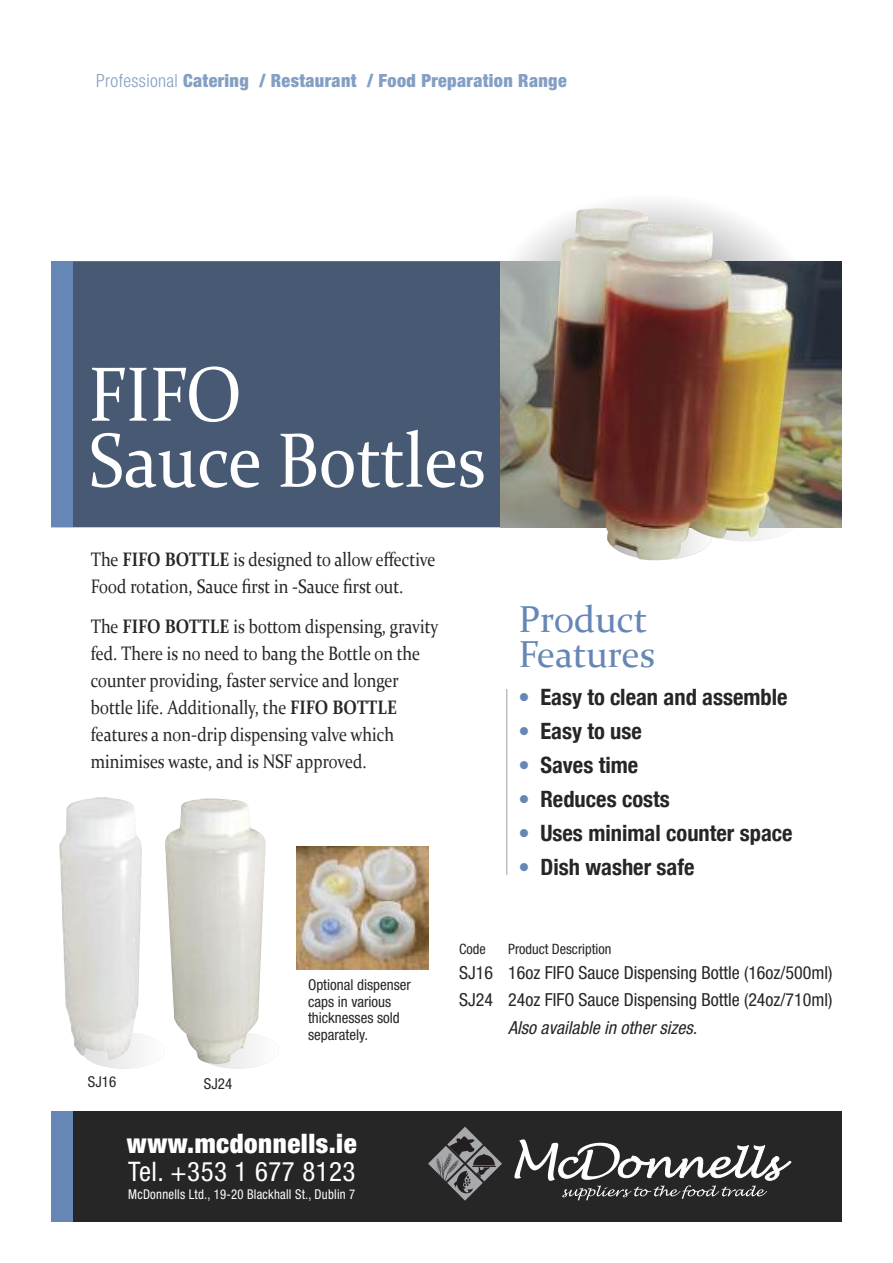
<style>
.page{position:relative;width:893px;height:1263px;background:#fff}
.page>*{position:absolute;margin:0;border:0;box-sizing:border-box;transform-origin:0 0}
.t1{font:77.4px/66px "Constantia";color:#fff;scale:.9 1}
.t2{font:37.5px/34.5px "Constantia";color:#6687b5}
.t3{font:900 condensed 26.85px "Helvetica Neue";letter-spacing:.02em;color:#fff}
.t4{font:condensed 26.85px "Helvetica Neue";letter-spacing:.02em;color:#fff}
.t5{font:700 condensed 22.5px "Helvetica Neue";color:#272627}
.t6{font:19.5px/27px "Constantia";color:#272627;scale:.85 1}
.t7{font:900 condensed 18.15px "Helvetica Neue";letter-spacing:.02em;color:#849fc4}
.t8{font:condensed 18px/27.5px "Helvetica Neue";color:#272627}
.t9{font:italic condensed 18px "Helvetica Neue";color:#272627}
.t10{font:condensed 15px/16.5px "Helvetica Neue";color:#272627}
.t11{font:condensed 14.25px "Helvetica Neue";color:#272627}
.t12{font:condensed 13.5px "Helvetica Neue";letter-spacing:.02em;color:#fff;scale:.94 1}
.s1{font-weight:300}
.s2{font-weight:700}
.s3{color:#6687b5}
</style>
<div class="page">
<svg style="left:82px;top:1032px;width:83px;height:37px"></svg>
<svg style="left:196px;top:1032px;width:83px;height:37px"></svg>
<svg style="left:493px;top:194px;width:315px;height:212px"></svg>
<div style="left:54px;top:1111px;width:788px;height:111px;background:#272627"></div>
<svg style="left:514px;top:1139px;width:278px;height:61px"></svg>
<svg style="left:428px;top:1127px;width:74px;height:73px"></svg>
<div style="left:51px;top:1111px;width:22px;height:111px;background:#6687b5"></div>
<div style="left:73px;top:262px;width:769px;height:265px;background:#475973"></div>
<div style="left:51px;top:262px;width:22px;height:265px;background:#6687b5"></div>
<hr style="left:506px;top:689px;width:1px;height:186px;background:#bebebe">
<img style="left:59px;top:797px;width:83px;height:263px">
<img style="left:165px;top:798px;width:101px;height:266px">
<img style="left:501px;top:262px;width:340px;height:265px">
<img style="left:550px;top:208px;width:242px;height:353px">
<img style="left:296px;top:846px;width:133px;height:124px">
<p class="t7" style="left:96px;top:74px;width:472px"><span class="s1">Professional</span> Catering / Restaurant / Food Preparation Range</p>
<h1 class="t1" style="left:89px;top:361px;width:443px">FIFO<br>Sauce Bottles</h1>
<p class="t6" style="left:91px;top:546px;width:407px">The <span class="s2">FIFO BOTTLE</span> is designed to allow effective<br>Food rotation, Sauce first in -Sauce first out.</p>
<p class="t6" style="left:91px;top:612px;width:410px">The <span class="s2">FIFO BOTTLE</span> is bottom dispensing, gravity fed. There is no need to bang the Bottle on the counter providing, faster service and longer bottle life. Additionally, the <span class="s2">FIFO BOTTLE </span>features a non-drip dispensing valve which minimises waste, and is NSF approved.</p>
<h2 class="t2" style="left:518px;top:602px;width:138px">Product<br>Features</h2>
<p class="t5" style="left:518px;top:683px;width:271px"><span class="s3">•</span> Easy to clean and assemble</p>
<p class="t5" style="left:518px;top:717px;width:125px"><span class="s3">•</span> Easy to use</p>
<p class="t5" style="left:518px;top:751px;width:121px"><span class="s3">•</span> Saves time</p>
<p class="t5" style="left:518px;top:785px;width:153px"><span class="s3">•</span> Reduces costs</p>
<p class="t5" style="left:518px;top:819px;width:276px"><span class="s3">•</span> Uses minimal counter space</p>
<p class="t5" style="left:518px;top:853px;width:178px"><span class="s3">•</span> Dish washer safe</p>
<p class="t10" style="left:88px;top:1075px;width:30px">SJ16</p>
<p class="t10" style="left:204px;top:1076px;width:30px">SJ24</p>
<p class="t10" style="left:308px;top:978px;width:104px">Optional dispenser caps in various thicknesses sold separately.</p>
<h3 class="t3" style="left:127px;top:1133px;width:231px">www.mcdonnells.ie</h3>
<h3 class="t4" style="left:128px;top:1162px;width:229px">Tel. +353 1 677 8123</h3>
<p class="t12" style="left:128px;top:1189px;width:243px">McDonnells Ltd., 19-20 Blackhall St., Dublin 7</p>
<p class="t11" style="left:459px;top:943px;width:28px">Code</p>
<p class="t11" style="left:508px;top:943px;width:105px">Product Description</p>
<p class="t8" style="left:459px;top:960px;width:375px">SJ16 16oz FIFO Sauce Dispensing Bottle (16oz/500ml)<br>SJ24 24oz FIFO Sauce Dispensing Bottle (24oz/710ml)</p>
<p class="t9" style="left:508px;top:1021px;width:191px">Also available in other sizes.</p>
</div>
